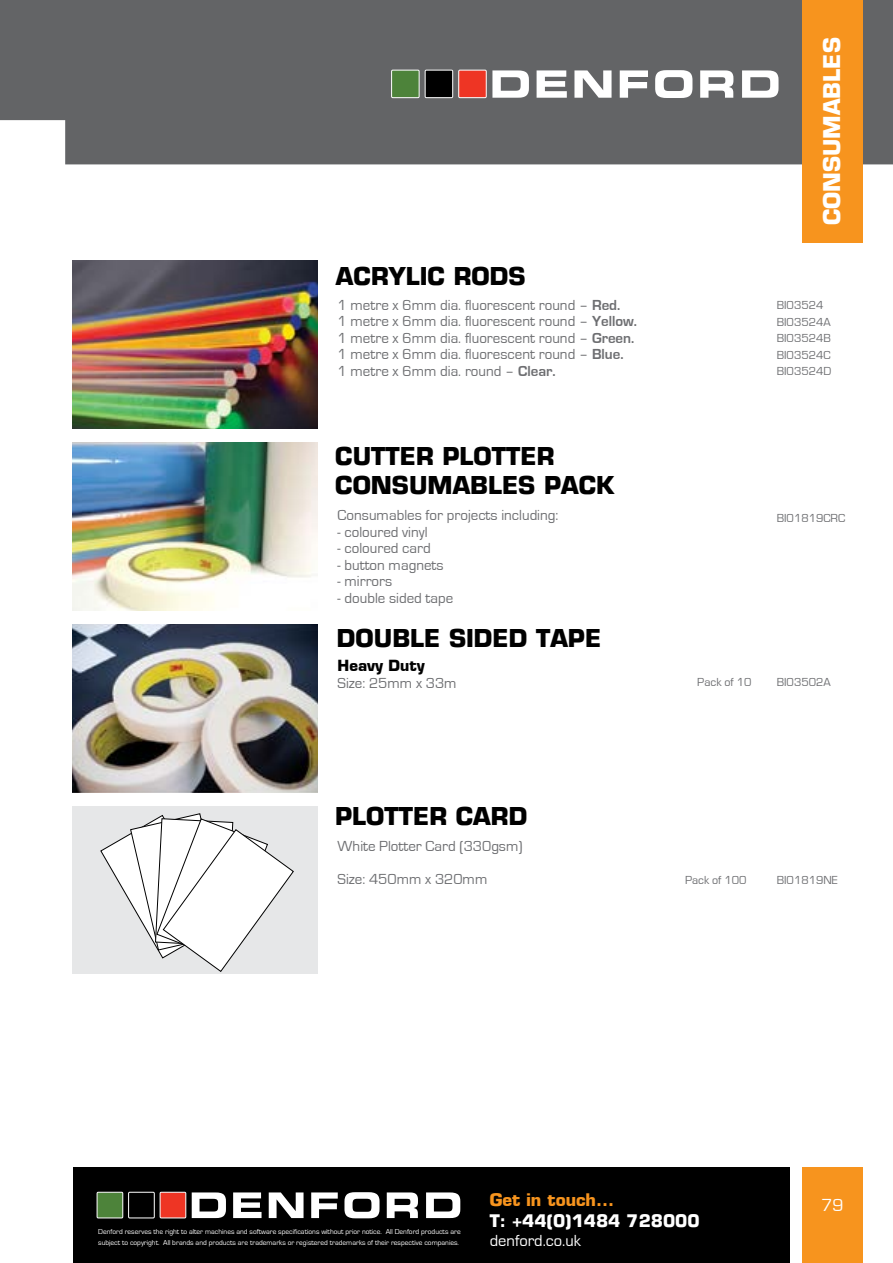
<style>
.page{position:relative;width:893px;height:1263px;background:#fff}
.page>*{position:absolute;margin:0;border:0;box-sizing:border-box;transform-origin:0 0}
.t1{font:700 24px/28.8px "Eurostile";color:#000}
.t2{font:700 22.5px "Eurostile";color:#fff}
.t3{font:18px "Eurostile";color:#fff}
.t4{font:700 16.95px "Eurostile";color:#fff}
.t5{font:700 16.95px "Eurostile";color:#f7941e}
.t6{font:16.5px "Eurostile";color:#fff}
.t7{font:15px/16.5px "Eurostile";color:#6d6e71}
.t8{font:700 15px "Eurostile";color:#000}
.t9{font:12px/16.5px "Eurostile";color:#6d6e71}
.t10{font:7.35px/10.9px "Eurostile";color:#fff}
.s1{font-weight:700}
</style>
<div class="page">
<div style="left:0;top:0;width:893px;height:164px;background:#636466"></div>
<div style="left:803px;top:0;width:60px;height:243px;background:#f7941e"></div>
<div style="left:803px;top:1167px;width:60px;height:96px;background:#f7941e"></div>
<div style="left:73px;top:1167px;width:716px;height:96px;background:#000"></div>
<svg style="left:96px;top:1191px;width:130px;height:28px"></svg>
<svg style="left:233px;top:1192px;width:29px;height:26px"></svg>
<svg style="left:269px;top:1192px;width:35px;height:26px"></svg>
<svg style="left:311px;top:1192px;width:27px;height:26px"></svg>
<svg style="left:344px;top:1192px;width:35px;height:26px"></svg>
<svg style="left:387px;top:1192px;width:31px;height:26px"></svg>
<svg style="left:426px;top:1192px;width:34px;height:26px"></svg>
<svg style="left:391px;top:69px;width:138px;height:30px"></svg>
<svg style="left:537px;top:70px;width:30px;height:28px"></svg>
<svg style="left:574px;top:70px;width:37px;height:28px"></svg>
<svg style="left:620px;top:70px;width:28px;height:28px"></svg>
<svg style="left:655px;top:70px;width:37px;height:28px"></svg>
<svg style="left:700px;top:70px;width:33px;height:28px"></svg>
<svg style="left:742px;top:70px;width:36px;height:28px"></svg>
<img style="left:72px;top:260px;width:246px;height:168px">
<img style="left:72px;top:442px;width:246px;height:168px">
<img style="left:72px;top:624px;width:246px;height:168px">
<div style="left:72px;top:806px;width:246px;height:168px;background:#e6e7e8"></div>
<svg style="left:100px;top:813px;width:194px;height:159px"></svg>
<h1 class="t1" style="left:336px;top:261px;width:191px">ACRYLIC RODS</h1>
<p class="t7" style="left:338px;top:297px;width:301px">1 metre x 6mm dia. fluorescent round – <span class="s1">Red.<br></span>1 metre x 6mm dia. fluorescent round – <span class="s1">Yellow.<br></span>1 metre x 6mm dia. fluorescent round – <span class="s1">Green.<br></span>1 metre x 6mm dia. fluorescent round – <span class="s1">Blue.<br></span>1 metre x 6mm dia. round – <span class="s1">Clear.</span></p>
<h1 class="t1" style="left:335px;top:442px;width:281px">CUTTER PLOTTER<br>CONSUMABLES PACK</h1>
<p class="t7" style="left:338px;top:507px;width:222px">Consumables for projects including:</p>
<p class="t7" style="left:338px;top:524px;width:91px">- coloured vinyl</p>
<p class="t7" style="left:338px;top:540px;width:95px">- coloured card</p>
<p class="t7" style="left:338px;top:557px;width:107px">- button magnets</p>
<p class="t7" style="left:338px;top:573px;width:56px">- mirrors</p>
<p class="t7" style="left:338px;top:590px;width:117px">- double sided tape</p>
<h1 class="t1" style="left:337px;top:623px;width:266px">DOUBLE SIDED TAPE</h1>
<p class="t8" style="left:338px;top:656px;width:89px">Heavy Duty</p>
<p class="t7" style="left:338px;top:675px;width:120px">Size: 25mm x 33m</p>
<h1 class="t1" style="left:335px;top:802px;width:194px">PLOTTER CARD</h1>
<p class="t7" style="left:338px;top:838px;width:186px">White Plotter Card (330gsm)</p>
<p class="t7" style="left:338px;top:871px;width:151px">Size: 450mm x 320mm</p>
<h2 class="t2" style="left:818px;top:225px;width:189px;rotate:-90deg">CONSUMABLES</h2>
<p class="t9" style="left:777px;top:297px;width:56px">BI03524<br>BI03524A<br>BI03524B<br>BI03524C<br>BI03524D</p>
<p class="t9" style="left:777px;top:510px;width:70px">BI01819CRC</p>
<p class="t9" style="left:697px;top:674px;width:56px">Pack of 10</p>
<p class="t9" style="left:777px;top:674px;width:55px">BI03502A</p>
<p class="t9" style="left:685px;top:871px;width:63px">Pack of 100</p>
<p class="t9" style="left:777px;top:871px;width:63px">BI01819NE</p>
<p class="t10" style="left:98px;top:1227px;width:364px">Denford reserves the right to alter machines and software specifications without prior notice. All Denford products are subject to copyright. All brands and products are trademarks or registered trademarks of their respective companies.</p>
<p class="t5" style="left:490px;top:1189px;width:126px">Get in touch...</p>
<p class="t4" style="left:490px;top:1210px;width:211px">T: +44(0)1484 728000</p>
<p class="t6" style="left:490px;top:1231px;width:93px">denford.co.uk</p>
<p class="t3" style="left:822px;top:1195px;width:24px">79</p>
</div>
